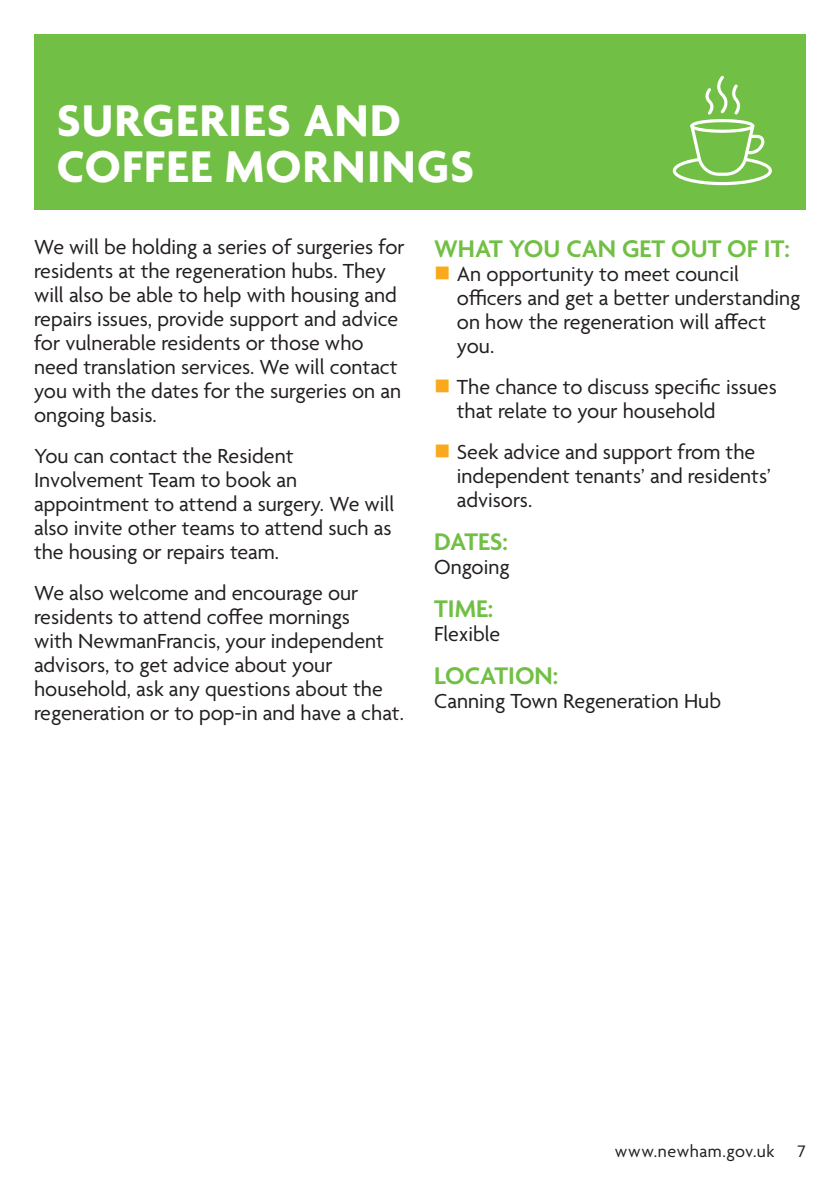
<style>
.page{position:relative;width:840px;height:1191px;background:#fff}
.page>*{position:absolute;margin:0;border:0;box-sizing:border-box;transform-origin:0 0}
._2nd_head{font:700 48px/46px "Agenda";letter-spacing:.03em;color:#fff}
._3RD_SUB{font:600 26px "Agenda";color:#71bf44}
.Body{font:22px/24px "Agenda";color:#231f20}
.t1{font:18px "Agenda";letter-spacing:.03em;color:#231f20}
</style>
<div class="page">
<div style="left:34px;top:34px;width:771px;height:176px;background:#71bf44"></div>
<svg style="left:672px;top:76px;width:99px;height:109px"></svg>
<p class="_2nd_head" style="left:57px;top:101px;width:418px">SURGERIES AND<br>COFFEE MORNINGS</p>
<p class="Body" style="left:34px;top:236px;width:372px">We will be holding a series of surgeries for residents at the regeneration hubs. They will also be able to help with housing and repairs issues, provide support and advice for vulnerable residents or those who need translation services. We will contact you with the dates for the surgeries on an ongoing basis.</p>
<p class="Body" style="left:34px;top:445px;width:361px">You can contact the Resident<br>Involvement Team to book an appointment to attend a surgery. We will also invite other teams to attend such as the housing or repairs team.</p>
<p class="Body" style="left:34px;top:582px;width:371px">We also welcome and encourage our residents to attend coffee mornings<br>with NewmanFrancis, your independent advisors, to get advice about your household, ask any questions about the regeneration or to pop-in and have a chat.</p>
<p class="_3RD_SUB" style="left:434px;top:234px;width:357px">WHAT YOU CAN GET OUT OF IT:</p>
<p class="Body" style="left:456px;top:263px;width:345px">An opportunity to meet council officers and get a better understanding on how the regeneration will affect you.</p>
<p class="Body" style="left:456px;top:376px;width:321px">The chance to discuss specific issues that relate to your household</p>
<p class="Body" style="left:456px;top:441px;width:315px">Seek advice and support from the independent tenants’ and residents’ advisors.</p>
<p class="_3RD_SUB" style="left:434px;top:527px;width:75px">DATES:</p>
<p class="Body" style="left:434px;top:556px;width:77px">Ongoing</p>
<p class="_3RD_SUB" style="left:434px;top:594px;width:61px">TIME:</p>
<p class="Body" style="left:434px;top:623px;width:68px">Flexible</p>
<p class="_3RD_SUB" style="left:434px;top:661px;width:126px">LOCATION:</p>
<p class="Body" style="left:434px;top:690px;width:288px">Canning Town Regeneration Hub</p>
<p class="t1" style="left:614px;top:1141px;width:161px">www.newham.gov.uk</p>
<p class="t1" style="left:797px;top:1141px;width:10px">7</p>
</div>
